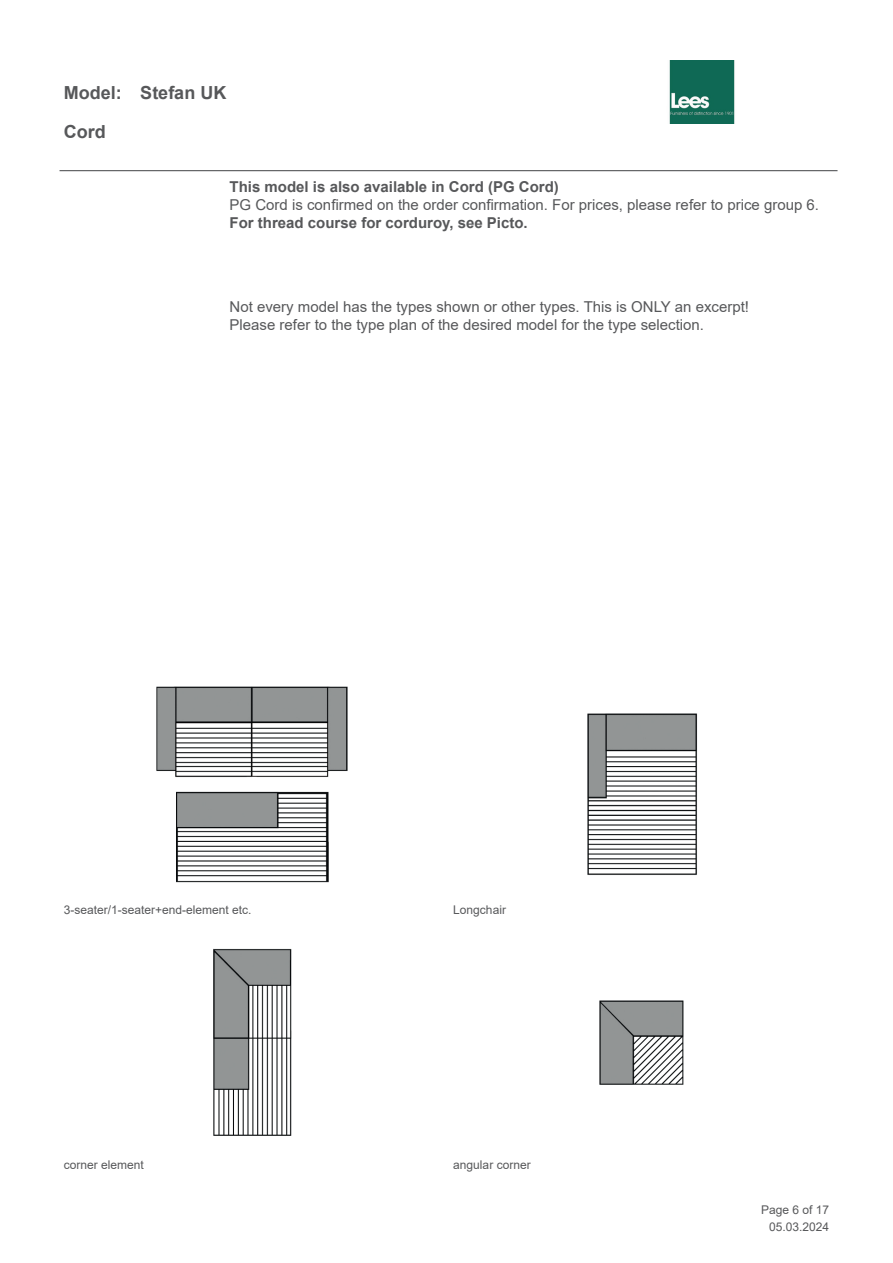
<style>
.page{position:relative;width:893px;height:1263px;background:#fff}
.page>*{position:absolute;margin:0;border:0;box-sizing:border-box;transform-origin:0 0}
.t1{font:700 18px "Arial";color:#57585a}
.t2{font:15px/18px "Arial";color:#57585a}
.t3{font:700 15px "Arial";color:#57585a}
.t4{font:12px/17px "Arial";color:#57585a;text-align:right}
</style>
<div class="page">
<hr style="left:60px;top:170px;width:777px;height:1px;background:#57585a">
<img style="left:156px;top:686px;width:192px;height:197px">
<img style="left:587px;top:713px;width:111px;height:162px">
<img style="left:213px;top:948px;width:79px;height:188px">
<img style="left:599px;top:1000px;width:85px;height:85px">
<img style="left:669px;top:60px;width:66px;height:63px">
<p class="t1" style="left:64px;top:80px;width:59px">Model:</p>
<p class="t1" style="left:64px;top:119px;width:43px">Cord</p>
<p class="t1" style="left:140px;top:80px;width:88px">Stefan UK</p>
<p class="t3" style="left:230px;top:176px;width:331px">This model is also available in Cord (PG Cord)</p>
<p class="t2" style="left:230px;top:195px;width:591px">PG Cord is confirmed on the order confirmation. For prices, please refer to price group 6.</p>
<p class="t3" style="left:230px;top:212px;width:300px">For thread course for corduroy, see Picto.</p>
<p class="t2" style="left:230px;top:298px;width:521px">Not every model has the types shown or other types. This is ONLY an excerpt!<br>Please refer to the type plan of the desired model for the type selection.</p>
<p class="t4" style="left:64px;top:902px;width:189px">3-seater/1-seater+end-element etc.</p>
<p class="t4" style="left:453px;top:902px;width:54px">Longchair</p>
<p class="t4" style="left:64px;top:1156px;width:82px">corner element</p>
<p class="t4" style="left:453px;top:1156px;width:79px">angular corner</p>
<p class="t4" style="left:761px;top:1201px;width:70px">Page 6 of 17<br>05.03.2024</p>
</div>
